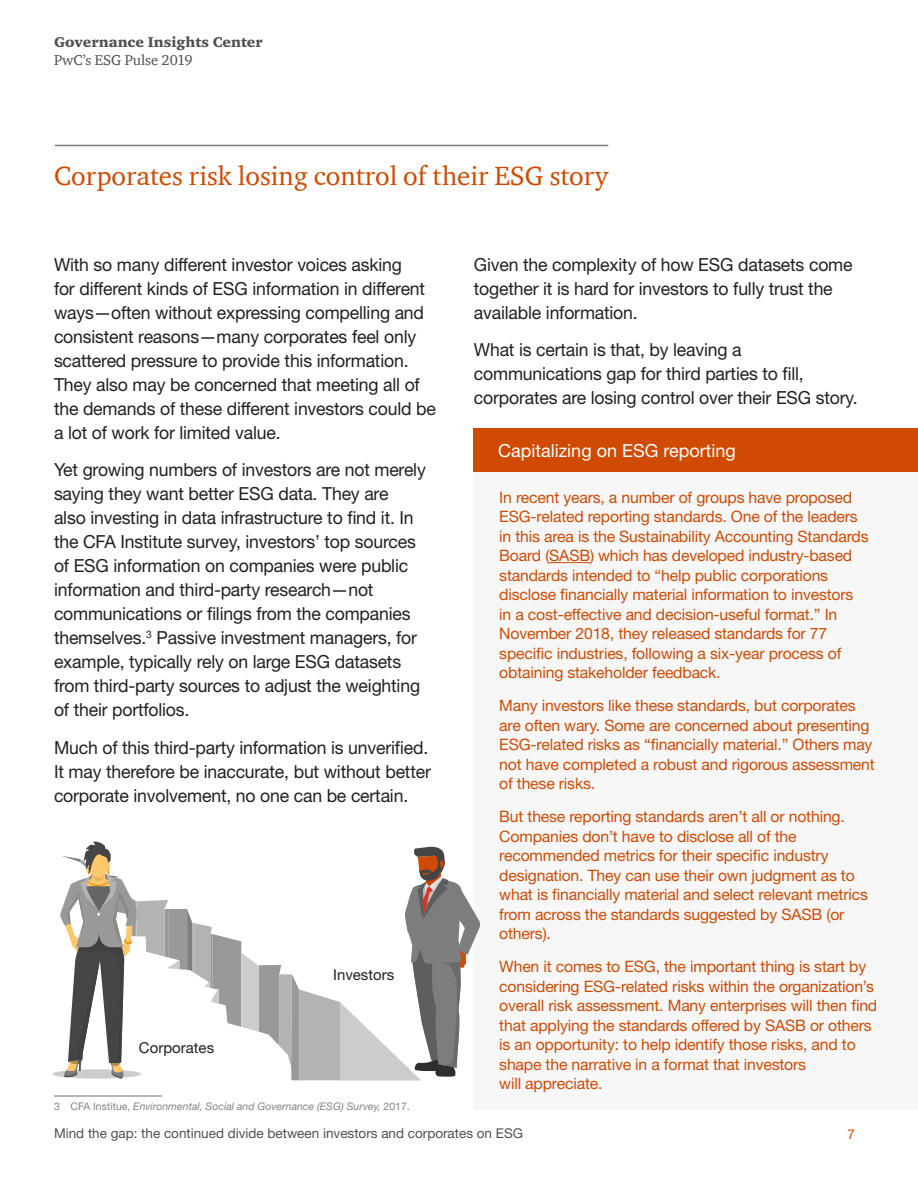
<style>
.page{position:relative;width:918px;height:1188px;background:#fff}
.page>*{position:absolute;margin:0;border:0;box-sizing:border-box;transform-origin:0 0}
.Body_content{font:27px "ITC Charter Com";color:#d04a02}
.Body_content-2{font:18px/24px "Helvetica Neue";letter-spacing:-.01em;color:#231f20}
.t1{font:18px "Helvetica Neue";color:#fff}
.t2{font:15.75px/19.5px "Helvetica Neue";letter-spacing:-.01em;color:#d04a02}
.t3{font:15px "Helvetica Neue";color:#231f20}
.t4{font:900 14.7px "Charter ITC Pro";color:#4f4f4f}
.t5{font:14.7px "ITC Charter Com";color:#4f4f4f}
.t6{font:13.5px "Helvetica Neue";color:#4f4f4f}
.t7{font:13.5px "Helvetica Neue";color:#d04a02}
.Footnote{font:italic 10.5px "Helvetica Neue";color:#848484}
.s1{font-style:normal}
</style>
<div class="page">
<div style="left:474px;top:428px;width:444px;height:682px;background:#f7f7f8"></div>
<div style="left:474px;top:428px;width:444px;height:44px;background:#d04a02"></div>
<hr style="left:549px;top:562px;width:41px;height:1px;background:#d04a02">
<hr style="left:54px;top:1096px;width:108px;height:1px;background:#6c6d70">
<svg style="left:52px;top:1069px;width:89px;height:10px"></svg>
<svg style="left:60px;top:841px;width:420px;height:240px"></svg>
<hr style="left:55px;top:145px;width:553px;height:1px;background:#7d7d7d">
<p class="t4" style="left:54px;top:33px;width:210px">Governance Insights Center</p>
<p class="t5" style="left:54px;top:51px;width:140px">PwC’s ESG Pulse 2019</p>
<p class="Body_content" style="left:54px;top:159px;width:556px">Corporates risk losing control of their ESG story</p>
<p class="Body_content-2" style="left:54px;top:252px;width:384px">With so many different investor voices asking<br>for different kinds of ESG information in different ways—often without expressing compelling and consistent reasons—many corporates feel only scattered pressure to provide this information.<br>They also may be concerned that meeting all of the demands of these different investors could be a lot of work for limited value.</p>
<p class="Body_content-2" style="left:54px;top:458px;width:373px">Yet growing numbers of investors are not merely saying they want better ESG data. They are<br>also investing in data infrastructure to find it. In the CFA Institute survey, investors’ top sources of ESG information on companies were public information and third-party research—not communications or filings from the companies themselves.<sup>3</sup> Passive investment managers, for example, typically rely on large ESG datasets from third-party sources to adjust the weighting of their portfolios.</p>
<p class="Body_content-2" style="left:54px;top:735px;width:378px">Much of this third-party information is unverified.<br>It may therefore be inaccurate, but without better corporate involvement, no one can be certain.</p>
<p class="t3" style="left:139px;top:1039px;width:77px">Corporates</p>
<p class="t3" style="left:333px;top:966px;width:63px">Investors</p>
<p class="Footnote" style="left:54px;top:1100px;width:357px"><span class="s1">3 CFA Institue,</span> Environmental, Social and Governance (ESG) Survey, <span class="s1">2017.</span></p>
<p class="Body_content-2" style="left:474px;top:252px;width:380px">Given the complexity of how ESG datasets come together it is hard for investors to fully trust the available information.</p>
<p class="Body_content-2" style="left:474px;top:338px;width:385px">What is certain is that, by leaving a communications gap for third parties to fill, corporates are losing control over their ESG story.</p>
<p class="t1" style="left:498px;top:440px;width:239px">Capitalizing on ESG reporting</p>
<p class="t2" style="left:499px;top:487px;width:371px">In recent years, a number of groups have proposed ESG-related reporting standards. One of the leaders in this area is the Sustainability Accounting Standards Board (SASB) which has developed industry-based standards intended to “help public corporations disclose financially material information to investors in a cost-effective and decision-useful format.” In November 2018, they released standards for 77 specific industries, following a six-year process of obtaining stakeholder feedback.</p>
<p class="t2" style="left:499px;top:696px;width:377px">Many investors like these standards, but corporates are often wary. Some are concerned about presenting ESG-related risks as “financially material.” Others may not have completed a robust and rigorous assessment of these risks.</p>
<p class="t2" style="left:499px;top:807px;width:370px">But these reporting standards aren’t all or nothing.<br>Companies don’t have to disclose all of the recommended metrics for their specific industry designation. They can use their own judgment as to what is financially material and select relevant metrics from across the standards suggested by SASB (or others).</p>
<p class="t2" style="left:499px;top:957px;width:379px">When it comes to ESG, the important thing is start by considering ESG-related risks within the organization’s overall risk assessment. Many enterprises will then find that applying the standards offered by SASB or others is an opportunity: to help identify those risks, and to shape the narrative in a format that investors<br>will appreciate.</p>
<p class="t6" style="left:54px;top:1125px;width:471px">Mind the gap: the continued divide between investors and corporates on ESG</p>
<p class="t7" style="left:847px;top:1126px;width:9px">7</p>
</div>
